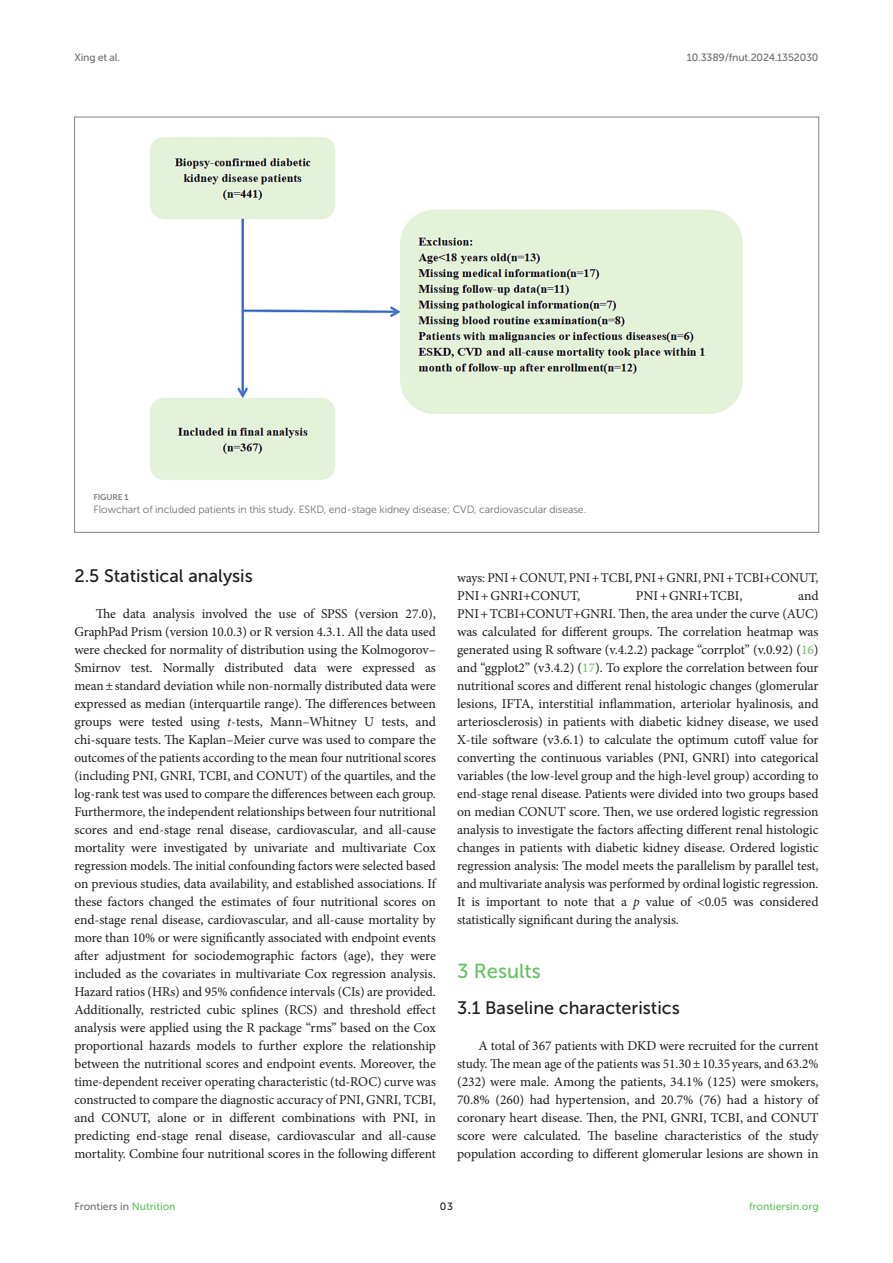
<style>
.page{position:relative;width:893px;height:1263px;background:#fff}
.page>*{position:absolute;margin:0;border:0;box-sizing:border-box;transform-origin:0 0}
.HEAD_1{font:20.25px "Museo Sans 500";color:#65c161}
.HEAD_2_after_HEAD_1{font:18px "Museo Sans 500";color:#1b1c1b}
.HEAD_2{font:18px "Museo Sans 500";color:#1b1c1b}
.TEXT_FLUSH{font:13.5px/18px "Minion Pro";letter-spacing:-.005em;color:#1b1c1b;text-align:justify}
.FIG_LEG{font:10.5px "Museo Sans 300";letter-spacing:-.01em;color:#706f70}
.t1{font:10.5px "Museo Sans 500";letter-spacing:-.015em;color:#706f70}
.t2{font:10.5px "Museo Sans 500";color:#65c161}
.t3{font:10.5px "Museo Sans 500";color:#1b1c1b}
.FIG_HD{font:8.25px "Museo Sans 700";letter-spacing:-.01em;color:#7e7f7f}
.s1{font-style:italic}
.s2{color:#65c161}
</style>
<div class="page">
<img style="left:150px;top:137px;width:593px;height:343px">
<p class="t1" style="left:74px;top:51px;width:47px">Xing et al.</p>
<p class="t1" style="left:687px;top:51px;width:133px">10.3389/fnut.2024.1352030</p>
<p class="FIG_HD" style="left:94px;top:492px;width:37px">FIGURE 1</p>
<p class="FIG_LEG" style="left:94px;top:504px;width:494px">Flowchart of included patients in this study. ESKD, end-stage kidney disease; CVD, cardiovascular disease.</p>
<p class="HEAD_2" style="left:74px;top:566px;width:180px">2.5 Statistical analysis</p>
<p class="TEXT_FLUSH" style="left:74px;top:605px;width:363px;text-indent:21px">The data analysis involved the use of SPSS (version 27.0), GraphPad Prism (version 10.0.3) or R version 4.3.1. All the data used were checked for normality of distribution using the Kolmogorov– Smirnov test. Normally distributed data were expressed as mean±standard deviation while non-normally distributed data were expressed as median (interquartile range). The differences between groups were tested using <span class="s1">t</span>-tests, Mann–Whitney U tests, and chi-square tests. The Kaplan–Meier curve was used to compare the outcomes of the patients according to the mean four nutritional scores (including PNI, GNRI, TCBI, and CONUT) of the quartiles, and the log-rank test was used to compare the differences between each group.<br>Furthermore, the independent relationships between four nutritional scores and end-stage renal disease, cardiovascular, and all-cause mortality were investigated by univariate and multivariate Cox regression models. The initial confounding factors were selected based on previous studies, data availability, and established associations. If these factors changed the estimates of four nutritional scores on end-stage renal disease, cardiovascular, and all-cause mortality by more than 10% or were significantly associated with endpoint events after adjustment for sociodemographic factors (age), they were included as the covariates in multivariate Cox regression analysis.<br>Hazard ratios (HRs) and 95% confidence intervals (CIs) are provided.<br>Additionally, restricted cubic splines (RCS) and threshold effect analysis were applied using the R package “rms” based on the Cox proportional hazards models to further explore the relationship between the nutritional scores and endpoint events. Moreover, the time-dependent receiver operating characteristic (td-ROC) curve was constructed to compare the diagnostic accuracy of PNI, GNRI, TCBI, and CONUT, alone or in different combinations with PNI, in predicting end-stage renal disease, cardiovascular and all-cause mortality. Combine four nutritional scores in the following different</p>
<p class="TEXT_FLUSH" style="left:457px;top:569px;width:363px">ways: PNI+CONUT, PNI+TCBI, PNI+GNRI, PNI+TCBI+CONUT,<br>PNI+GNRI+CONUT,</p>
<p class="TEXT_FLUSH" style="left:457px;top:587px;width:363px;text-indent:341px">and PNI+TCBI+CONUT+GNRI. Then, the area under the curve (AUC) was calculated for different groups. The correlation heatmap was generated using R software (v.4.2.2) package “corrplot” (v.0.92) (<span class="s2">16</span>) and “ggplot2” (v3.4.2) (<span class="s2">17</span>). To explore the correlation between four nutritional scores and different renal histologic changes (glomerular lesions, IFTA, interstitial inflammation, arteriolar hyalinosis, and arteriosclerosis) in patients with diabetic kidney disease, we used X-tile software (v3.6.1) to calculate the optimum cutoff value for converting the continuous variables (PNI, GNRI) into categorical variables (the low-level group and the high-level group) according to end-stage renal disease. Patients were divided into two groups based on median CONUT score. Then, we use ordered logistic regression analysis to investigate the factors affecting different renal histologic changes in patients with diabetic kidney disease. Ordered logistic regression analysis: The model meets the parallelism by parallel test, and multivariate analysis was performed by ordinal logistic regression.<br>It is important to note that a <span class="s1">p</span> value of &lt;0.05 was considered statistically significant during the analysis.</p>
<p class="HEAD_1" style="left:457px;top:960px;width:85px">3 Results</p>
<p class="HEAD_2_after_HEAD_1" style="left:457px;top:998px;width:224px">3.1 Baseline characteristics</p>
<p class="TEXT_FLUSH" style="left:457px;top:1037px;width:363px;text-indent:21px">A total of 367 patients with DKD were recruited for the current study. The mean age of the patients was 51.30±10.35years, and 63.2% (232) were male. Among the patients, 34.1% (125) were smokers, 70.8% (260) had hypertension, and 20.7% (76) had a history of coronary heart disease. Then, the PNI, GNRI, TCBI, and CONUT score were calculated. The baseline characteristics of the study population according to different glomerular lesions are shown in</p>
<p class="TEXT_FLUSH" style="left:636px;top:587px;width:108px">PNI+GNRI+TCBI,</p>
<p class="t1" style="left:74px;top:1200px;width:103px">Frontiers in <span class="s2">Nutrition</span></p>
<p class="t3" style="left:440px;top:1200px;width:15px">03</p>
<p class="t2" style="left:749px;top:1200px;width:71px">frontiersin.org</p>
</div>
